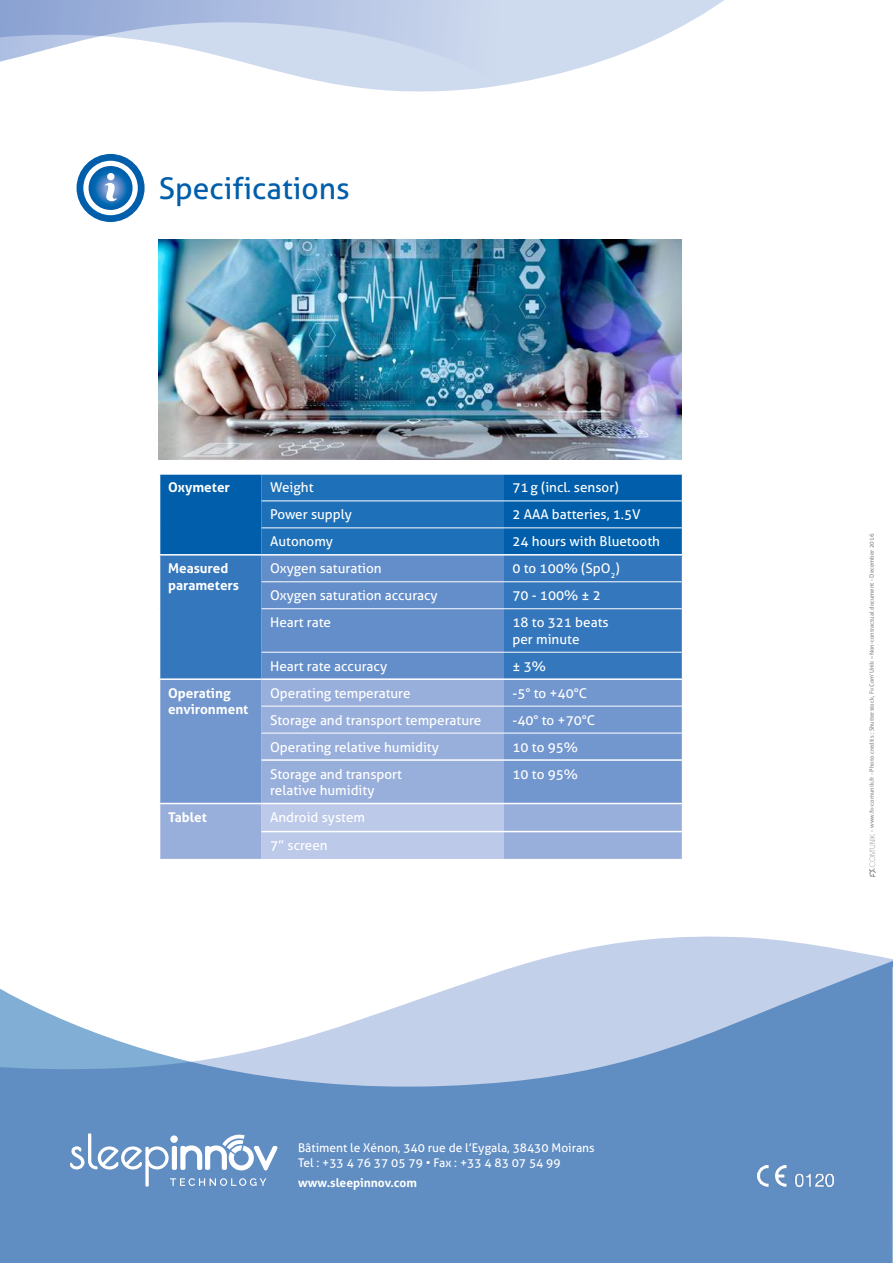
<style>
.page{position:relative;width:893px;height:1263px;background:#fff}
.page>*{position:absolute;margin:0;border:0;box-sizing:border-box;transform-origin:0 0}
.t1{font:30px "Aller";color:#005eaa}
.t2{font:13.5px/16.5px "Aller";color:#fff}
.t3{font:700 13.5px/16.5px "Aller";color:#fff}
.t4{font:12px/15px "Aller";color:#fff}
.t5{font:700 12px "Aller";color:#fff}
.t6{font:6px "Aller";color:#878787}
</style>
<div class="page">
<svg style="left:0;top:936px;width:892px;height:327px;fill:#608dc2"></svg>
<svg style="left:505px;top:0;width:219px;height:85px;fill:#cedaee"></svg>
<svg style="left:0;top:0;width:505px;height:92px"></svg>
<svg style="left:892px;top:959px;width:1px;height:304px"></svg>
<svg style="left:160px;top:760px;width:522px;height:99px;background:#8da7d7"></svg>
<div style="left:262px;top:804px;width:242px;height:55px;background:#bcc9e8"></div>
<hr style="left:159px;top:803px;width:103px;height:1px;background:#fff">
<svg style="left:159px;top:474px;width:524px;height:286px;background:#4e86c4"></svg>
<hr style="left:262px;top:759px;width:242px;height:2px;background:#fff">
<hr style="left:504px;top:759px;width:179px;height:2px;background:#fff">
<hr style="left:262px;top:803px;width:242px;height:1px;background:#fff">
<hr style="left:504px;top:803px;width:179px;height:1px;background:#fff">
<hr style="left:262px;top:831px;width:242px;height:1px;background:#fff">
<hr style="left:504px;top:831px;width:179px;height:1px;background:#fff">
<hr style="left:262px;top:500px;width:242px;height:1px;background:#fff">
<hr style="left:504px;top:500px;width:178px;height:1px;background:#fff">
<hr style="left:262px;top:527px;width:242px;height:1px;background:#fff">
<hr style="left:504px;top:527px;width:178px;height:1px;background:#fff">
<hr style="left:262px;top:581px;width:242px;height:1px;background:#fff">
<hr style="left:504px;top:581px;width:178px;height:1px;background:#fff">
<hr style="left:262px;top:608px;width:242px;height:1px;background:#fff">
<hr style="left:504px;top:608px;width:178px;height:1px;background:#fff">
<hr style="left:262px;top:652px;width:242px;height:1px;background:#fff">
<hr style="left:504px;top:652px;width:178px;height:1px;background:#fff">
<hr style="left:262px;top:706px;width:242px;height:1px;background:#fff">
<hr style="left:504px;top:706px;width:178px;height:1px;background:#fff">
<hr style="left:262px;top:733px;width:242px;height:1px;background:#fff">
<hr style="left:504px;top:733px;width:178px;height:1px;background:#fff">
<svg style="left:77px;top:154px;width:68px;height:68px"></svg>
<img style="left:757px;top:1165px;width:76px;height:21px">
<svg style="left:869px;top:834px;width:7px;height:43px"></svg>
<svg style="left:69px;top:1132px;width:209px;height:55px"></svg>
<img style="left:159px;top:240px;width:523px;height:219px">
<h1 class="t1" style="left:159px;top:170px;width:192px">Specifications</h1>
<p class="t3" style="left:168px;top:479px;width:63px">Oxymeter</p>
<p class="t2" style="left:270px;top:479px;width:45px">Weight</p>
<p class="t2" style="left:512px;top:479px;width:108px">71g (incl. sensor)</p>
<p class="t2" style="left:270px;top:506px;width:83px">Power supply</p>
<p class="t2" style="left:512px;top:506px;width:130px">2 AAA batteries, 1.5V</p>
<p class="t2" style="left:270px;top:533px;width:64px">Autonomy</p>
<p class="t2" style="left:512px;top:533px;width:149px">24 hours with Bluetooth</p>
<p class="t3" style="left:168px;top:560px;width:73px">Measured parameters</p>
<p class="t2" style="left:270px;top:560px;width:113px">Oxygen saturation</p>
<p class="t2" style="left:512px;top:560px;width:109px">0 to 100% (SpO<sub>2</sub>)</p>
<p class="t2" style="left:270px;top:587px;width:169px">Oxygen saturation accuracy</p>
<p class="t2" style="left:512px;top:587px;width:90px">70 - 100% ± 2</p>
<p class="t2" style="left:270px;top:614px;width:63px">Heart rate</p>
<p class="t2" style="left:512px;top:614px;width:98px">18 to 321 beats per minute</p>
<p class="t2" style="left:270px;top:658px;width:119px">Heart rate accuracy</p>
<p class="t2" style="left:512px;top:658px;width:35px">± 3%</p>
<p class="t3" style="left:168px;top:684px;width:82px">Operating environment</p>
<p class="t2" style="left:270px;top:684px;width:142px">Operating temperature</p>
<p class="t2" style="left:512px;top:684px;width:76px">-5° to +40°C</p>
<p class="t2" style="left:270px;top:711px;width:213px">Storage and transport temperature</p>
<p class="t2" style="left:512px;top:711px;width:84px">-40° to +70°C</p>
<p class="t2" style="left:270px;top:738px;width:170px">Operating relative humidity</p>
<p class="t2" style="left:512px;top:738px;width:67px">10 to 95%</p>
<p class="t2" style="left:270px;top:765px;width:134px">Storage and transport relative humidity</p>
<p class="t2" style="left:512px;top:765px;width:67px">10 to 95%</p>
<p class="t3" style="left:168px;top:809px;width:40px">Tablet</p>
<p class="t2" style="left:270px;top:803px;width:96px;line-height:28px">Android system<br>7” screen</p>
<p class="t4" style="left:298px;top:1140px;width:298px">Bâtiment le Xénon, 340 rue de l’Eygala, 38430 Moirans<br>Tel : +33 4 76 37 05 79 • Fax : +33 4 83 07 54 99</p>
<p class="t5" style="left:298px;top:1175px;width:120px">www.sleepinnov.com</p>
<p class="t6" style="left:868px;top:832px;width:299px;rotate:-90deg">- www.fx-comunik.fr - Photo credits : Shutterstock, Fx Com’Unik – Non-contractual document - December 2016</p>
</div>
